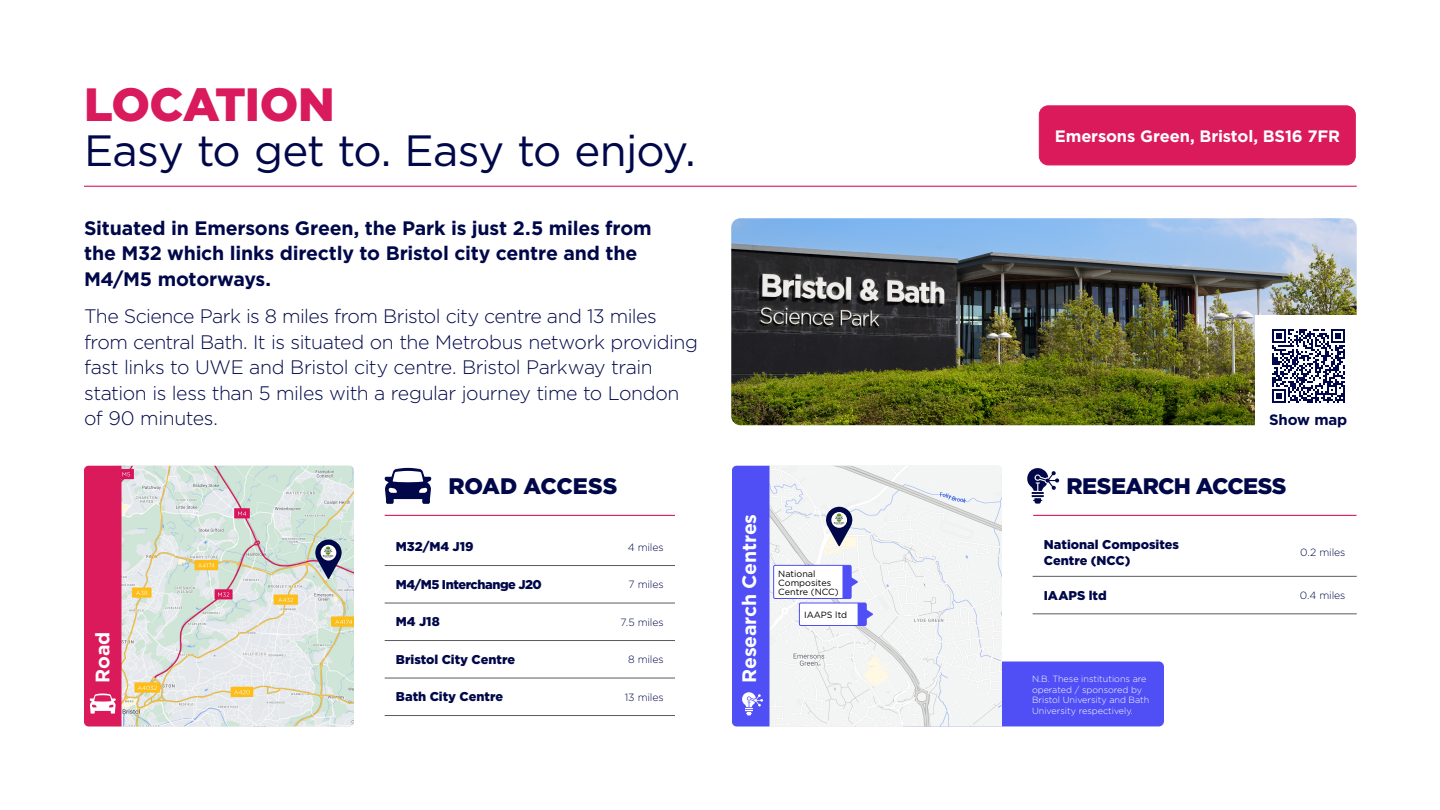
<style>
.page{position:relative;width:1440px;height:810px;background:#fff}
.page>*{position:absolute;margin:0;border:0;box-sizing:border-box;transform-origin:0 0}
.t1{font:900 46.65px "Gotham";letter-spacing:-.015em;color:#d91a5c}
.t2{font:43.8px "Gotham";letter-spacing:-.02em;color:#00084a}
.t3{font:900 22.5px "Gotham";letter-spacing:-.02em;color:#00084a}
.t4{font:300 19.5px/25.5px "Gotham";letter-spacing:-.025em;color:#00084a}
.t5{font:700 19.5px/25.5px "Gotham";letter-spacing:-.01em;color:#00084a}
.t6{font:700 19.5px "Gotham";letter-spacing:-.015em;color:#fff}
.t7{font:700 16.5px "Gotham";letter-spacing:-.01em;color:#fff}
.t8{font:700 15px "Gotham";letter-spacing:-.005em;color:#00084a}
.t9{font:900 12.75px/16.5px "Gotham";letter-spacing:-.005em;color:#00084a}
.t10{font:900 12.75px "Gotham";letter-spacing:-.035em;color:#00084a}
.t11{font:300 10.5px "Gotham";letter-spacing:-.015em;color:#00084a}
.t12{font:300 9px/10.5px "Gotham";color:#fff}
.t13{font:9px/9px "Gotham";color:#000}
</style>
<div class="page">
<div style="left:1039px;top:106px;width:316px;height:59px;background:#db1a5c;border-radius:9px"></div>
<div style="left:1039px;top:105px;width:317px;height:60px;border:1px solid #db1a5c;border-radius:9px"></div>
<hr style="left:84px;top:186px;width:1273px;height:1px;background:#db1a5c">
<img style="left:731px;top:218px;width:626px;height:207px">
<div style="left:899px;top:662px;width:265px;height:64px;background:#4f4ff5;border-radius:5px"></div>
<div style="left:1256px;top:315px;width:114px;height:121px;background:#fff"></div>
<svg style="left:1272px;top:329px;width:73px;height:74px"></svg>
<hr style="left:385px;top:515px;width:290px;height:1px;background:#db1a5c">
<hr style="left:385px;top:565px;width:212px;height:1px;background:#595c5c">
<hr style="left:597px;top:565px;width:78px;height:1px;background:#595c5c">
<hr style="left:385px;top:603px;width:212px;height:1px;background:#595c5c">
<hr style="left:597px;top:603px;width:78px;height:1px;background:#595c5c">
<hr style="left:385px;top:640px;width:212px;height:1px;background:#595c5c">
<hr style="left:597px;top:640px;width:78px;height:1px;background:#595c5c">
<hr style="left:385px;top:678px;width:212px;height:1px;background:#595c5c">
<hr style="left:597px;top:678px;width:78px;height:1px;background:#595c5c">
<hr style="left:385px;top:715px;width:212px;height:1px;background:#595c5c">
<hr style="left:597px;top:715px;width:78px;height:1px;background:#595c5c">
<svg style="left:384px;top:468px;width:47px;height:36px"></svg>
<img style="left:122px;top:466px;width:232px;height:260px">
<hr style="left:1033px;top:515px;width:324px;height:1px;background:#db1a5c">
<hr style="left:1033px;top:576px;width:239px;height:1px;background:#595c5c">
<hr style="left:1272px;top:576px;width:85px;height:1px;background:#595c5c">
<hr style="left:1033px;top:613px;width:239px;height:1px;background:#595c5c">
<hr style="left:1272px;top:613px;width:85px;height:1px;background:#595c5c">
<img style="left:770px;top:466px;width:232px;height:260px">
<svg style="left:868px;top:662px;width:6px;height:5px"></svg>
<svg style="left:885px;top:687px;width:6px;height:5px"></svg>
<svg style="left:901px;top:695px;width:6px;height:5px"></svg>
<div style="left:84px;top:466px;width:38px;height:260px;background:#db1a5c"></div>
<svg style="left:315px;top:539px;width:27px;height:40px"></svg>
<svg style="left:826px;top:506px;width:27px;height:40px"></svg>
<div style="left:732px;top:466px;width:38px;height:260px;background:#4f4ff5"></div>
<svg style="left:1027px;top:468px;width:32px;height:36px"></svg>
<svg style="left:920px;top:584px;width:5px;height:5px"></svg>
<div style="left:774px;top:565px;width:77px;height:33px;background:#fff;border-radius:2px"></div>
<div style="left:774px;top:565px;width:77px;height:34px;border:1px solid #4f4ff5;border-radius:2px"></div>
<div style="left:799px;top:603px;width:67px;height:23px;background:#fff;border-radius:2px"></div>
<div style="left:799px;top:603px;width:67px;height:23px;border:1px solid #4f4ff5;border-radius:2px"></div>
<svg style="left:842px;top:565px;width:31px;height:61px"></svg>
<h1 class="t1" style="left:84px;top:73px;width:252px">LOCATION</h1>
<h2 class="t2" style="left:84px;top:122px;width:613px">Easy to get to. Easy to enjoy.</h2>
<p class="t5" style="left:84px;top:215px;width:569px">Situated in Emersons Green, the Park is just 2.5 miles from the M32 which links directly to Bristol city centre and the<br>M4/M5 motorways.</p>
<p class="t4" style="left:84px;top:303px;width:616px">The Science Park is 8 miles from Bristol city centre and 13 miles from central Bath. It is situated on the Metrobus network providing fast links to UWE and Bristol city centre. Bristol Parkway train station is less than 5 miles with a regular journey time to London of 90 minutes.</p>
<p class="t6" style="left:90px;top:683px;width:52px;rotate:-90deg">Road</p>
<p class="t3" style="left:449px;top:471px;width:171px">ROAD ACCESS</p>
<p class="t9" style="left:396px;top:539px;width:79px">M32/M4 J19</p>
<p class="t11" style="left:628px;top:540px;width:38px">4 miles</p>
<p class="t10" style="left:396px;top:576px;width:148px">M4/M5 Interchange J20</p>
<p class="t11" style="left:629px;top:578px;width:37px">7 miles</p>
<p class="t9" style="left:396px;top:614px;width:45px">M4 J18</p>
<p class="t11" style="left:621px;top:615px;width:45px">7.5 miles</p>
<p class="t9" style="left:396px;top:651px;width:121px">Bristol City Centre</p>
<p class="t11" style="left:628px;top:653px;width:37px">8 miles</p>
<p class="t9" style="left:396px;top:689px;width:109px">Bath City Centre</p>
<p class="t11" style="left:625px;top:690px;width:40px">13 miles</p>
<p class="t6" style="left:736px;top:683px;width:171px;rotate:-90deg">Research Centres</p>
<p class="t13" style="left:778px;top:569px;width:62px">National<br>Composites<br>Centre (NCC)</p>
<p class="t13" style="left:804px;top:610px;width:45px">IAAPS ltd</p>
<p class="t7" style="left:1055px;top:125px;width:287px">Emersons Green, Bristol, BS16 7FR</p>
<p class="t8" style="left:1269px;top:410px;width:80px">Show map</p>
<p class="t3" style="left:1067px;top:471px;width:222px">RESEARCH ACCESS</p>
<p class="t9" style="left:1044px;top:536px;width:137px">National Composites<br>Centre (NCC)</p>
<p class="t11" style="left:1300px;top:546px;width:47px">0.2 miles</p>
<p class="t9" style="left:1044px;top:587px;width:64px">IAAPS ltd</p>
<p class="t11" style="left:1300px;top:589px;width:47px">0.4 miles</p>
<p class="t12" style="left:1032px;top:673px;width:119px">N.B. These institutions are operated / sponsored by<br>Bristol University and Bath<br>University respectively.</p>
</div>
